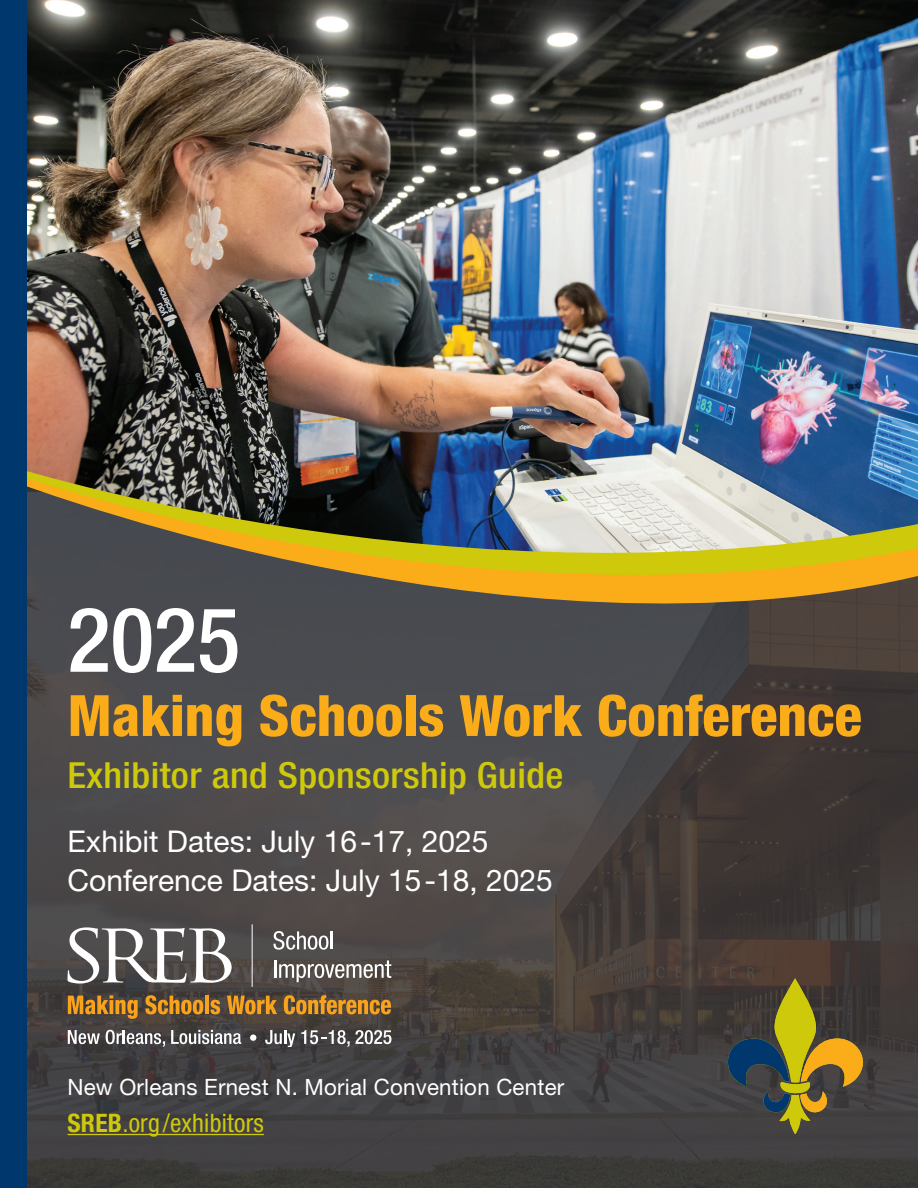
<style>
.page{position:relative;width:918px;height:1188px;background:#fff}
.page>*{position:absolute;margin:0;border:0;box-sizing:border-box;transform-origin:0 0}
.t1{font:500 condensed 90px "Helvetica Neue LT Pro";color:#fff}
.t2{font:800 condensed 57px "Helvetica Neue LT Pro";color:#faad19}
.t3{font:500 condensed 36px "Helvetica Neue LT Pro";letter-spacing:.01em;color:#cfc90c;scale:1.08 1}
.t4{font:30px/39.8px "Helvetica Neue LT Pro";color:#fff}
.t5{font:condensed 25.5px "Helvetica Neue LT Pro";letter-spacing:.01em;color:#cfc90c}
.t6{font:22.5px "Helvetica Neue LT Pro";letter-spacing:.01em;color:#fff}
.s1{font-weight:700}
</style>
<div class="page">
<img style="left:27px;top:680px;width:891px;height:508px">
<img style="left:27px;top:0;width:891px;height:459px">
<img style="left:27px;top:459px;width:891px;height:6px">
<svg style="left:27px;top:465px;width:891px;height:215px;background:#726d54"></svg>
<svg style="left:68px;top:995px;width:70px;height:24px;background:#976c2d"></svg>
<svg style="left:145px;top:995px;width:58px;height:19px"></svg>
<hr style="left:205px;top:996px;width:4px;height:18px;background:#f9a21c">
<svg style="left:211px;top:1000px;width:9px;height:14px"></svg>
<svg style="left:227px;top:996px;width:50px;height:18px"></svg>
<svg style="left:284px;top:995px;width:107px;height:19px;background:#a1722c"></svg>
<svg style="left:273px;top:931px;width:55px;height:19px"></svg>
<hr style="left:330px;top:931px;width:3px;height:18px;background:#fff">
<svg style="left:274px;top:960px;width:117px;height:22px"></svg>
<hr style="left:252px;top:925px;width:1px;height:62px;background:#fff">
<svg style="left:68px;top:927px;width:164px;height:57px"></svg>
<svg style="left:250px;top:1034px;width:6px;height:7px"></svg>
<svg style="left:68px;top:1030px;width:32px;height:14px"></svg>
<svg style="left:106px;top:1030px;width:59px;height:17px"></svg>
<svg style="left:171px;top:1030px;width:70px;height:14px"></svg>
<svg style="left:265px;top:1030px;width:30px;height:17px"></svg>
<svg style="left:301px;top:1030px;width:90px;height:17px;background:#777576"></svg>
<hr style="left:68px;top:1134px;width:196px;height:1px;background:#cfc90c">
<div style="left:0;top:0;width:27px;height:1188px;background:#00376d"></div>
<svg style="left:728px;top:978px;width:135px;height:156px;background:#625c35"></svg>
<h1 class="t1" style="left:68px;top:586px;width:174px">2025</h1>
<h2 class="t2" style="left:68px;top:680px;width:796px">Making Schools Work Conference</h2>
<p class="t3" style="left:68px;top:754px;width:461px">Exhibitor and Sponsorship Guide</p>
<p class="t4" style="left:68px;top:821px;width:487px">Exhibit Dates: July 16-17, 2025<br>Conference Dates: July 15-18, 2025</p>
<p class="t6" style="left:68px;top:1073px;width:498px">New Orleans Ernest N. Morial Convention Center</p>
<p class="t5" style="left:68px;top:1108px;width:198px"><span class="s1">SREB</span>.org/exhibitors</p>
</div>
